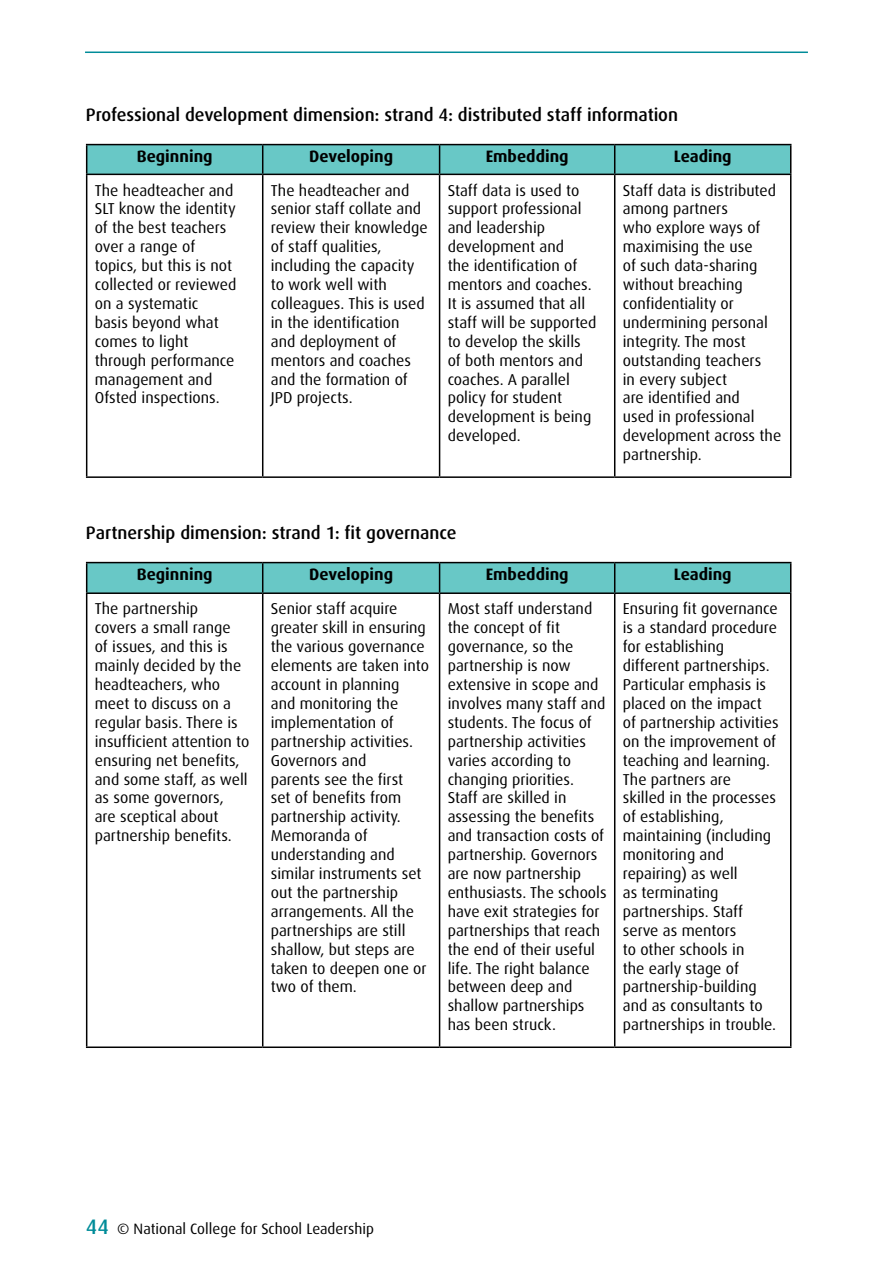
<style>
.page{position:relative;width:893px;height:1263px;background:#fff}
.page>*{position:absolute;margin:0;border:0;box-sizing:border-box;transform-origin:0 0}
.t1{font:500 18px "Dax";letter-spacing:-.005em;color:#000}
.t2{font:700 16.5px "Dax";color:#000}
.t3{font:15.75px/18.9px "Dax";color:#000}
.t4{font:15px "Dax";color:#000}
.s1{font-weight:500;font-size:21px;color:#008c99}
</style>
<div class="page">
<hr style="left:85px;top:52px;width:723px;height:1px;background:#008c99">
<svg style="left:87px;top:175px;width:703px;height:301px"></svg>
<hr style="left:86px;top:144px;width:177px;height:1px;background:#000">
<hr style="left:263px;top:144px;width:177px;height:1px;background:#000">
<hr style="left:440px;top:144px;width:175px;height:1px;background:#000">
<hr style="left:615px;top:144px;width:176px;height:1px;background:#000">
<hr style="left:86px;top:174px;width:177px;height:1px;background:#000">
<hr style="left:263px;top:174px;width:177px;height:1px;background:#000">
<hr style="left:440px;top:174px;width:175px;height:1px;background:#000">
<hr style="left:615px;top:174px;width:176px;height:1px;background:#000">
<hr style="left:86px;top:476px;width:177px;height:2px;background:#000">
<hr style="left:263px;top:476px;width:177px;height:2px;background:#000">
<hr style="left:440px;top:476px;width:175px;height:2px;background:#000">
<hr style="left:615px;top:476px;width:176px;height:2px;background:#000">
<hr style="left:86px;top:175px;width:1px;height:301px;background:#000">
<svg style="left:86px;top:145px;width:705px;height:29px;background:#64c1bf"></svg>
<hr style="left:262px;top:175px;width:1px;height:301px;background:#000">
<hr style="left:439px;top:175px;width:1px;height:301px;background:#000">
<hr style="left:614px;top:175px;width:1px;height:301px;background:#000">
<hr style="left:790px;top:175px;width:1px;height:301px;background:#000">
<svg style="left:87px;top:594px;width:529px;height:452px"></svg>
<hr style="left:86px;top:562px;width:177px;height:1px;background:#000">
<hr style="left:263px;top:562px;width:177px;height:1px;background:#000">
<hr style="left:440px;top:562px;width:175px;height:1px;background:#000">
<hr style="left:615px;top:562px;width:176px;height:1px;background:#000">
<hr style="left:86px;top:592px;width:177px;height:2px;background:#000">
<hr style="left:263px;top:592px;width:177px;height:2px;background:#000">
<hr style="left:440px;top:592px;width:175px;height:2px;background:#000">
<hr style="left:615px;top:592px;width:176px;height:2px;background:#000">
<hr style="left:86px;top:1046px;width:177px;height:2px;background:#000">
<hr style="left:263px;top:1046px;width:177px;height:2px;background:#000">
<hr style="left:440px;top:1046px;width:175px;height:2px;background:#000">
<hr style="left:615px;top:1046px;width:176px;height:2px;background:#000">
<hr style="left:86px;top:594px;width:1px;height:452px;background:#000">
<svg style="left:86px;top:563px;width:705px;height:30px;background:#64c0be"></svg>
<hr style="left:262px;top:594px;width:1px;height:452px;background:#000">
<hr style="left:439px;top:594px;width:1px;height:452px;background:#000">
<hr style="left:614px;top:594px;width:1px;height:452px;background:#000">
<hr style="left:790px;top:594px;width:1px;height:452px;background:#000">
<p class="t1" style="left:86px;top:103px;width:594px">Professional development dimension: strand 4: distributed staff information</p>
<p class="t2" style="left:137px;top:145px;width:77px">Beginning</p>
<p class="t2" style="left:309px;top:145px;width:86px">Developing</p>
<p class="t2" style="left:486px;top:145px;width:84px">Embedding</p>
<p class="t2" style="left:674px;top:145px;width:59px">Leading</p>
<p class="t3" style="left:95px;top:180px;width:143px">The headteacher and<br>SLT know the identity of the best teachers over a range of topics, but this is not collected or reviewed on a systematic<br>basis beyond what comes to light through performance management and<br>Ofsted inspections.</p>
<p class="t3" style="left:271px;top:180px;width:158px">The headteacher and senior staff collate and review their knowledge of staff qualities, including the capacity to work well with colleagues. This is used in the identification and deployment of mentors and coaches and the formation of<br>JPD projects.</p>
<p class="t3" style="left:448px;top:180px;width:150px">Staff data is used to support professional and leadership development and<br>the identification of mentors and coaches.<br>It is assumed that all staff will be supported to develop the skills of both mentors and coaches. A parallel policy for student development is being developed.</p>
<p class="t3" style="left:623px;top:180px;width:160px">Staff data is distributed among partners<br>who explore ways of maximising the use<br>of such data-sharing without breaching confidentiality or undermining personal integrity. The most outstanding teachers<br>in every subject<br>are identified and<br>used in professional development across the partnership.</p>
<p class="t1" style="left:86px;top:521px;width:372px">Partnership dimension: strand 1: fit governance</p>
<p class="t2" style="left:137px;top:563px;width:77px">Beginning</p>
<p class="t2" style="left:309px;top:563px;width:86px">Developing</p>
<p class="t2" style="left:486px;top:563px;width:84px">Embedding</p>
<p class="t2" style="left:674px;top:563px;width:59px">Leading</p>
<p class="t3" style="left:95px;top:599px;width:156px">The partnership<br>covers a small range<br>of issues, and this is mainly decided by the headteachers, who meet to discuss on a regular basis. There is insufficient attention to ensuring net benefits, and some staff, as well as some governors,<br>are sceptical about partnership benefits.</p>
<p class="t3" style="left:271px;top:599px;width:160px">Senior staff acquire greater skill in ensuring the various governance elements are taken into account in planning<br>and monitoring the implementation of partnership activities.<br>Governors and<br>parents see the first<br>set of benefits from partnership activity.<br>Memoranda of understanding and similar instruments set out the partnership arrangements. All the partnerships are still shallow, but steps are taken to deepen one or two of them.</p>
<p class="t3" style="left:448px;top:599px;width:160px">Most staff understand the concept of fit governance, so the partnership is now extensive in scope and involves many staff and students. The focus of partnership activities varies according to changing priorities.<br>Staff are skilled in assessing the benefits and transaction costs of partnership. Governors are now partnership enthusiasts. The schools have exit strategies for partnerships that reach the end of their useful life. The right balance between deep and shallow partnerships has been struck.</p>
<p class="t3" style="left:623px;top:599px;width:157px">Ensuring fit governance is a standard procedure for establishing different partnerships.<br>Particular emphasis is placed on the impact of partnership activities on the improvement of teaching and learning.<br>The partners are<br>skilled in the processes of establishing, maintaining (including monitoring and repairing) as well<br>as terminating partnerships. Staff serve as mentors<br>to other schools in<br>the early stage of partnership-building and as consultants to partnerships in trouble.</p>
<p class="t4" style="left:86px;top:1219px;width:290px"><span class="s1">44</span> © National College for School Leadership</p>
</div>
